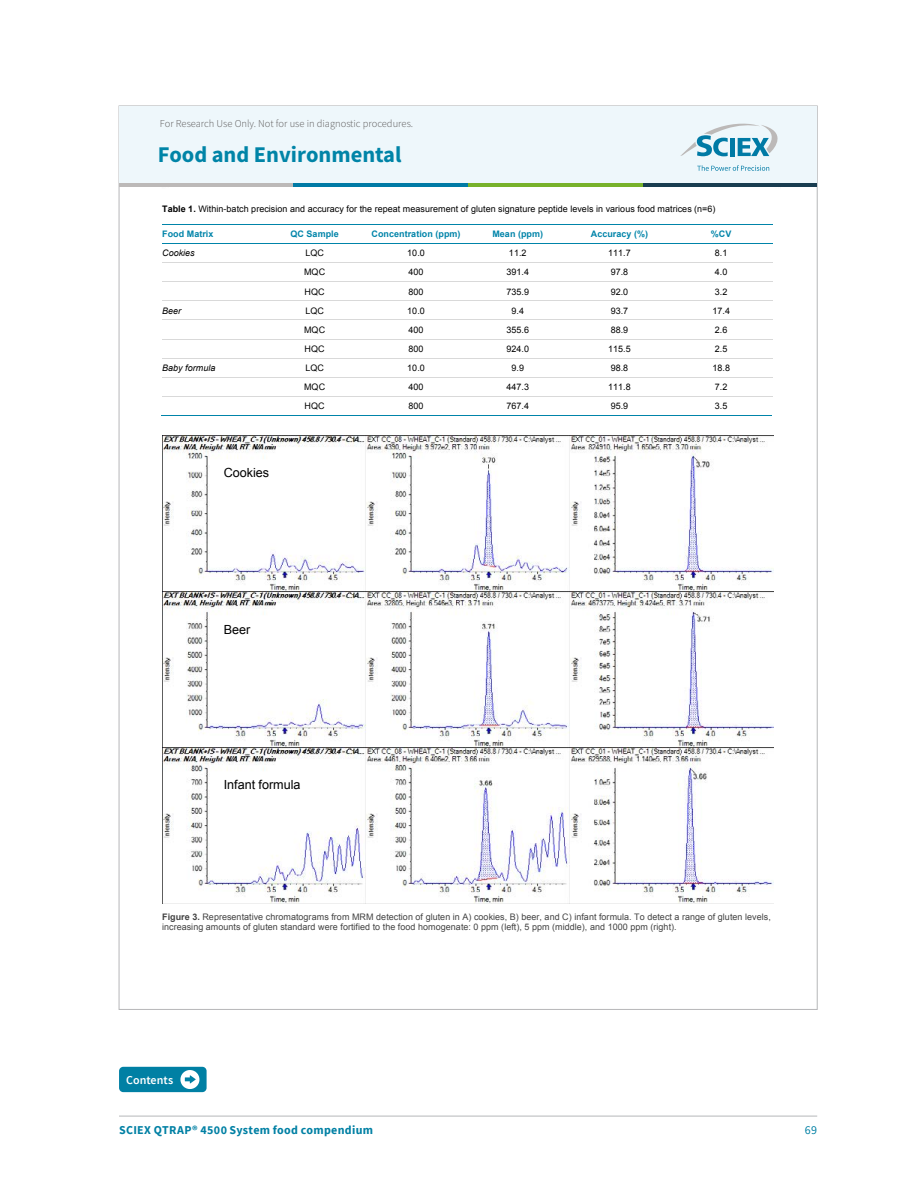
<style>
.page{position:relative;width:918px;height:1188px;background:#fff}
.page>*{position:absolute;margin:0;border:0;box-sizing:border-box;transform-origin:0 0}
.t1{font:700 22.5px "Source Sans Pro";color:#0084a7}
.t2{font:12.6px "Arial";color:#000}
.t3{font:700 12px "Source Sans Pro";letter-spacing:.025em;color:#0080a4}
.t4{font:600 12px "Source Sans Pro";color:#fff}
.t5{font:12px "Source Sans Pro";color:#0080a4}
.t6{font:300 10.5px "Source Sans Pro";color:#5e5c5c}
.t7{font:9px "Arial";letter-spacing:.005em;color:#000}
.t8{font:9px/10.4px "Arial";letter-spacing:.005em;color:#424242}
.t9{font:700 9px "Arial";letter-spacing:.005em;color:#0084a9}
.t10{font:italic 9px "Arial";letter-spacing:.005em;color:#000}
.s1{font-weight:700}
</style>
<div class="page">
<hr style="left:119px;top:1116px;width:698px;height:1px;background:#b6b7b9">
<div style="left:119px;top:1067px;width:88px;height:25px;background:#0080a4;border-radius:4px"></div>
<svg style="left:180px;top:1070px;width:19px;height:19px"></svg>
<hr style="left:162px;top:224px;width:102px;height:1px;background:#0084a9">
<hr style="left:264px;top:224px;width:102px;height:1px;background:#0084a9">
<hr style="left:366px;top:224px;width:101px;height:1px;background:#0084a9">
<hr style="left:468px;top:224px;width:101px;height:1px;background:#0084a9">
<hr style="left:569px;top:224px;width:101px;height:1px;background:#0084a9">
<hr style="left:671px;top:224px;width:101px;height:1px;background:#0084a9">
<hr style="left:162px;top:243px;width:102px;height:1px;background:#0084a9">
<hr style="left:264px;top:243px;width:102px;height:1px;background:#0084a9">
<hr style="left:366px;top:243px;width:101px;height:1px;background:#0084a9">
<hr style="left:468px;top:243px;width:101px;height:1px;background:#0084a9">
<hr style="left:569px;top:243px;width:101px;height:1px;background:#0084a9">
<hr style="left:671px;top:243px;width:101px;height:1px;background:#0084a9">
<hr style="left:162px;top:262px;width:102px;height:1px;background:#d9d9d9">
<hr style="left:264px;top:262px;width:102px;height:1px;background:#d9d9d9">
<hr style="left:366px;top:262px;width:101px;height:1px;background:#d9d9d9">
<hr style="left:468px;top:262px;width:101px;height:1px;background:#d9d9d9">
<hr style="left:569px;top:262px;width:101px;height:1px;background:#d9d9d9">
<hr style="left:671px;top:262px;width:101px;height:1px;background:#d9d9d9">
<hr style="left:162px;top:281px;width:102px;height:1px;background:#d9d9d9">
<hr style="left:264px;top:281px;width:102px;height:1px;background:#d9d9d9">
<hr style="left:366px;top:281px;width:101px;height:1px;background:#d9d9d9">
<hr style="left:468px;top:281px;width:101px;height:1px;background:#d9d9d9">
<hr style="left:569px;top:281px;width:101px;height:1px;background:#d9d9d9">
<hr style="left:671px;top:281px;width:101px;height:1px;background:#d9d9d9">
<hr style="left:162px;top:301px;width:102px;height:1px;background:#d9d9d9">
<hr style="left:264px;top:301px;width:102px;height:1px;background:#d9d9d9">
<hr style="left:366px;top:301px;width:101px;height:1px;background:#d9d9d9">
<hr style="left:468px;top:301px;width:101px;height:1px;background:#d9d9d9">
<hr style="left:569px;top:301px;width:101px;height:1px;background:#d9d9d9">
<hr style="left:671px;top:301px;width:101px;height:1px;background:#d9d9d9">
<hr style="left:162px;top:320px;width:102px;height:1px;background:#d9d9d9">
<hr style="left:264px;top:320px;width:102px;height:1px;background:#d9d9d9">
<hr style="left:366px;top:320px;width:101px;height:1px;background:#d9d9d9">
<hr style="left:468px;top:320px;width:101px;height:1px;background:#d9d9d9">
<hr style="left:569px;top:320px;width:101px;height:1px;background:#d9d9d9">
<hr style="left:671px;top:320px;width:101px;height:1px;background:#d9d9d9">
<hr style="left:162px;top:339px;width:102px;height:1px;background:#d9d9d9">
<hr style="left:264px;top:339px;width:102px;height:1px;background:#d9d9d9">
<hr style="left:366px;top:339px;width:101px;height:1px;background:#d9d9d9">
<hr style="left:468px;top:339px;width:101px;height:1px;background:#d9d9d9">
<hr style="left:569px;top:339px;width:101px;height:1px;background:#d9d9d9">
<hr style="left:671px;top:339px;width:101px;height:1px;background:#d9d9d9">
<hr style="left:162px;top:358px;width:102px;height:1px;background:#d9d9d9">
<hr style="left:264px;top:358px;width:102px;height:1px;background:#d9d9d9">
<hr style="left:366px;top:358px;width:101px;height:1px;background:#d9d9d9">
<hr style="left:468px;top:358px;width:101px;height:1px;background:#d9d9d9">
<hr style="left:569px;top:358px;width:101px;height:1px;background:#d9d9d9">
<hr style="left:671px;top:358px;width:101px;height:1px;background:#d9d9d9">
<hr style="left:162px;top:377px;width:102px;height:1px;background:#d9d9d9">
<hr style="left:264px;top:377px;width:102px;height:1px;background:#d9d9d9">
<hr style="left:366px;top:377px;width:101px;height:1px;background:#d9d9d9">
<hr style="left:468px;top:377px;width:101px;height:1px;background:#d9d9d9">
<hr style="left:569px;top:377px;width:101px;height:1px;background:#d9d9d9">
<hr style="left:671px;top:377px;width:101px;height:1px;background:#d9d9d9">
<hr style="left:162px;top:396px;width:102px;height:1px;background:#d9d9d9">
<hr style="left:264px;top:396px;width:102px;height:1px;background:#d9d9d9">
<hr style="left:366px;top:396px;width:101px;height:1px;background:#d9d9d9">
<hr style="left:468px;top:396px;width:101px;height:1px;background:#d9d9d9">
<hr style="left:569px;top:396px;width:101px;height:1px;background:#d9d9d9">
<hr style="left:671px;top:396px;width:101px;height:1px;background:#d9d9d9">
<hr style="left:161px;top:415px;width:103px;height:1px;background:#0084a9">
<hr style="left:264px;top:415px;width:102px;height:1px;background:#0084a9">
<hr style="left:365px;top:415px;width:102px;height:1px;background:#0084a9">
<hr style="left:467px;top:415px;width:102px;height:1px;background:#0084a9">
<hr style="left:568px;top:415px;width:102px;height:1px;background:#0084a9">
<hr style="left:670px;top:415px;width:102px;height:1px;background:#0084a9">
<img style="left:162px;top:436px;width:612px;height:468px">
<div style="left:119px;top:106px;width:698px;height:81px;background:#eef7fb"></div>
<svg style="left:680px;top:123px;width:98px;height:33px"></svg>
<svg style="left:697px;top:165px;width:72px;height:6px"></svg>
<hr style="left:293px;top:183px;width:175px;height:4px;background:#007aa5">
<hr style="left:119px;top:183px;width:174px;height:4px;background:#bcb9b8">
<hr style="left:468px;top:183px;width:175px;height:4px;background:#78b22b">
<hr style="left:644px;top:183px;width:173px;height:4px;background:#193d50">
<p class="t6" style="left:160px;top:116px;width:255px">For Research Use Only. Not for use in diagnostic procedures.</p>
<h1 class="t1" style="left:158px;top:139px;width:245px">Food and Environmental</h1>
<p class="t7" style="left:162px;top:203px;width:555px"><span class="s1">Table 1.</span> Within-batch precision and accuracy for the repeat measurement of gluten signature peptide levels in various food matrices (n=6)</p>
<p class="t9" style="left:162px;top:228px;width:53px">Food Matrix</p>
<p class="t9" style="left:290px;top:228px;width:50px">QC Sample</p>
<p class="t9" style="left:372px;top:228px;width:91px">Concentration (ppm)</p>
<p class="t9" style="left:492px;top:228px;width:52px">Mean (ppm)</p>
<p class="t9" style="left:591px;top:228px;width:59px">Accuracy (%)</p>
<p class="t9" style="left:711px;top:228px;width:22px">%CV</p>
<p class="t10" style="left:162px;top:247px;width:34px">Cookies</p>
<p class="t7" style="left:305px;top:247px;width:20px">LQC</p>
<p class="t7" style="left:407px;top:247px;width:19px">10.0</p>
<p class="t7" style="left:509px;top:247px;width:19px">11.2</p>
<p class="t7" style="left:608px;top:247px;width:24px">111.7</p>
<p class="t7" style="left:715px;top:247px;width:14px">8.1</p>
<p class="t7" style="left:304px;top:266px;width:23px">MQC</p>
<p class="t7" style="left:409px;top:266px;width:17px">400</p>
<p class="t7" style="left:506px;top:266px;width:24px">391.4</p>
<p class="t7" style="left:611px;top:266px;width:19px">97.8</p>
<p class="t7" style="left:715px;top:266px;width:14px">4.0</p>
<p class="t7" style="left:305px;top:286px;width:22px">HQC</p>
<p class="t7" style="left:409px;top:286px;width:17px">800</p>
<p class="t7" style="left:506px;top:286px;width:24px">735.9</p>
<p class="t7" style="left:611px;top:286px;width:19px">92.0</p>
<p class="t7" style="left:715px;top:286px;width:14px">3.2</p>
<p class="t10" style="left:162px;top:305px;width:21px">Beer</p>
<p class="t7" style="left:305px;top:305px;width:20px">LQC</p>
<p class="t7" style="left:407px;top:305px;width:19px">10.0</p>
<p class="t7" style="left:512px;top:305px;width:14px">9.4</p>
<p class="t7" style="left:611px;top:305px;width:19px">93.7</p>
<p class="t7" style="left:712px;top:305px;width:19px">17.4</p>
<p class="t7" style="left:304px;top:324px;width:23px">MQC</p>
<p class="t7" style="left:409px;top:324px;width:17px">400</p>
<p class="t7" style="left:506px;top:324px;width:24px">355.6</p>
<p class="t7" style="left:611px;top:324px;width:19px">88.9</p>
<p class="t7" style="left:715px;top:324px;width:14px">2.6</p>
<p class="t7" style="left:305px;top:343px;width:22px">HQC</p>
<p class="t7" style="left:409px;top:343px;width:17px">800</p>
<p class="t7" style="left:506px;top:343px;width:24px">924.0</p>
<p class="t7" style="left:608px;top:343px;width:24px">115.5</p>
<p class="t7" style="left:715px;top:343px;width:14px">2.5</p>
<p class="t10" style="left:162px;top:362px;width:55px">Baby formula</p>
<p class="t7" style="left:305px;top:362px;width:20px">LQC</p>
<p class="t7" style="left:407px;top:362px;width:19px">10.0</p>
<p class="t7" style="left:512px;top:362px;width:14px">9.9</p>
<p class="t7" style="left:611px;top:362px;width:19px">98.8</p>
<p class="t7" style="left:712px;top:362px;width:19px">18.8</p>
<p class="t7" style="left:304px;top:381px;width:23px">MQC</p>
<p class="t7" style="left:409px;top:381px;width:17px">400</p>
<p class="t7" style="left:506px;top:381px;width:24px">447.3</p>
<p class="t7" style="left:608px;top:381px;width:24px">111.8</p>
<p class="t7" style="left:715px;top:381px;width:14px">7.2</p>
<p class="t7" style="left:305px;top:400px;width:22px">HQC</p>
<p class="t7" style="left:409px;top:400px;width:17px">800</p>
<p class="t7" style="left:506px;top:400px;width:24px">767.4</p>
<p class="t7" style="left:611px;top:400px;width:19px">95.9</p>
<p class="t7" style="left:715px;top:400px;width:14px">3.5</p>
<h2 class="t2" style="left:224px;top:465px;width:47px">Cookies</h2>
<h2 class="t2" style="left:224px;top:621px;width:28px">Beer</h2>
<h2 class="t2" style="left:224px;top:777px;width:78px">Infant formula</h2>
<p class="t8" style="left:162px;top:912px;width:610px"><span class="s1">Figure 3.</span> Representative chromatograms from MRM detection of gluten in A) cookies, B) beer, and C) infant formula. To detect a range of gluten levels, increasing amounts of gluten standard were fortified to the food homogenate: 0 ppm (left), 5 ppm (middle), and 1000 ppm (right).</p>
<h3 class="t4" style="left:126px;top:1072px;width:49px">Contents</h3>
<h3 class="t3" style="left:119px;top:1122px;width:256px">SCIEX QTRAP® 4500 System food compendium</h3>
<h3 class="t5" style="left:805px;top:1122px;width:14px">69</h3>
</div>
